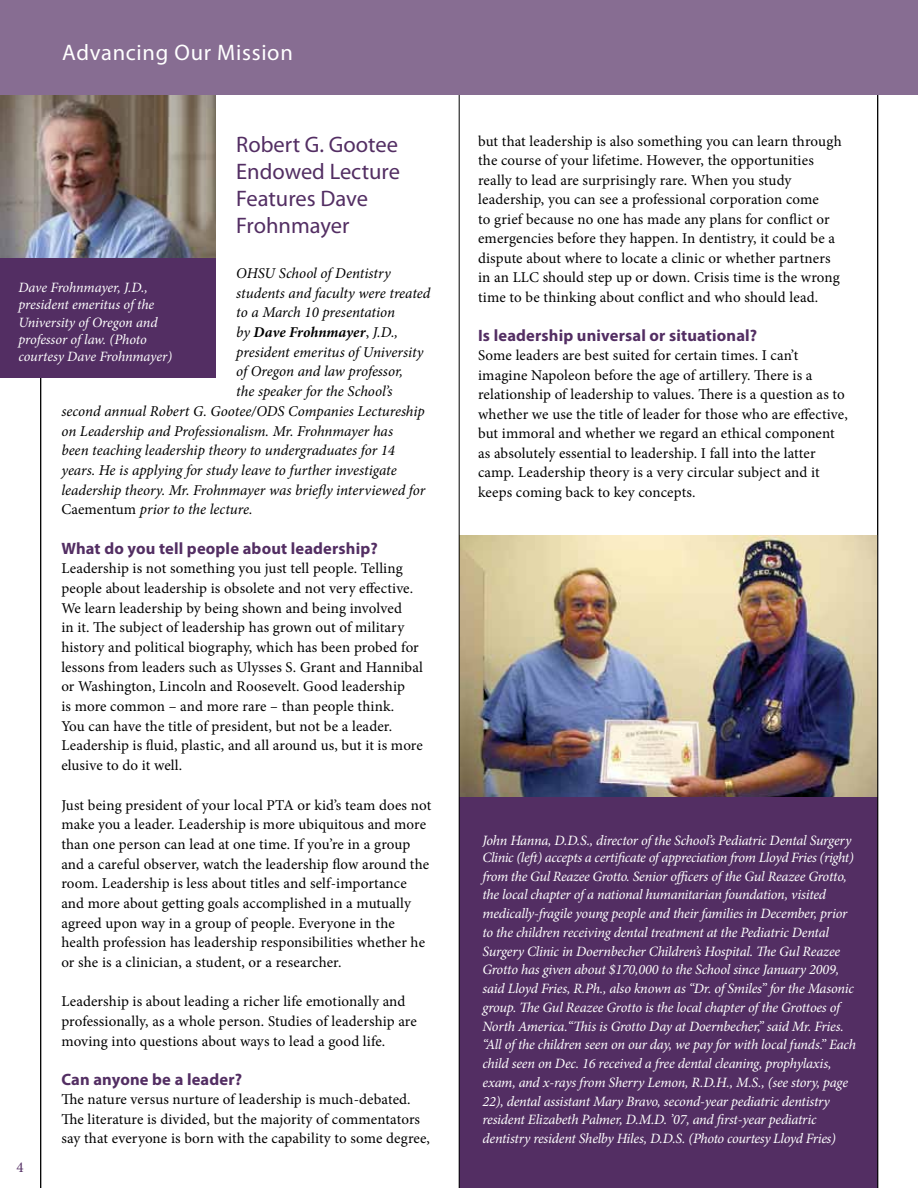
<style>
.page{position:relative;width:918px;height:1188px;background:#fff}
.page>*{position:absolute;margin:0;border:0;box-sizing:border-box;transform-origin:0 0}
.t1{font:22.5px/27px "Myriad Pro";color:#532e63}
.t2{font:22.5px "Myriad Pro";letter-spacing:.03em;color:#fff}
.t3{font:700 16.5px "Myriad Pro";letter-spacing:.01em;color:#532e63}
.t4{font:15px/19.6px "Minion Pro";letter-spacing:.005em;color:#000}
.t5{font:italic 15px "Minion Pro";letter-spacing:-.005em;color:#000}
.t6{font:italic 700 15px "Minion Pro";color:#000}
.t7{font:15px "Minion Pro";color:#532e63}
.t8{font:italic 14.25px/18.8px "Minion Pro";letter-spacing:-.02em;color:#fff}
.s1{font-weight:400}
.s2{font-weight:400;font-style:normal}
.s3{font-style:normal}
</style>
<div class="page">
<hr style="left:40px;top:0;width:1px;height:1188px;background:#000">
<img style="left:460px;top:536px;width:417px;height:261px">
<div style="left:459px;top:797px;width:419px;height:391px;background:#532e63"></div>
<hr style="left:877px;top:0;width:1px;height:1188px;background:#000">
<img style="left:0;top:94px;width:216px;height:164px">
<div style="left:0;top:258px;width:216px;height:120px;background:#532e63"></div>
<hr style="left:459px;top:0;width:1px;height:1188px;background:#000">
<div style="left:0;top:0;width:918px;height:94px;background:#876d92"></div>
<h1 class="t2" style="left:62px;top:38px;width:232px">Advancing Our Mission</h1>
<h1 class="t1" style="left:236px;top:130px;width:165px">Robert G. Gootee<br>Endowed Lecture<br>Features Dave<br>Frohnmayer</h1>
<p class="t5" style="left:236px;top:263px;width:156px">OHSU School of Dentistry</p>
<p class="t5" style="left:236px;top:283px;width:196px">students and faculty were treated</p>
<p class="t5" style="left:236px;top:302px;width:160px">to a March 10 presentation</p>
<p class="t6" style="left:236px;top:322px;width:163px"><span class="s1">by</span> Dave Frohnmayer<span class="s2">,</span> <span class="s1">J.D.,</span></p>
<p class="t5" style="left:236px;top:342px;width:189px">president emeritus of University</p>
<p class="t5" style="left:236px;top:361px;width:168px">of Oregon and law professor,</p>
<p class="t5" style="left:236px;top:381px;width:158px">the speaker for the School’s</p>
<p class="t5" style="left:61px;top:401px;width:365px">second annual Robert G. Gootee/ODS Companies Lectureship</p>
<p class="t5" style="left:61px;top:420px;width:333px">on Leadership and Professionalism. Mr. Frohnmayer has</p>
<p class="t5" style="left:61px;top:440px;width:335px">been teaching leadership theory to undergraduates for 14</p>
<p class="t5" style="left:61px;top:460px;width:337px">years. He is applying for study leave to further investigate</p>
<p class="t5" style="left:61px;top:480px;width:365px">leadership theory. Mr. Frohnmayer was briefly interviewed for</p>
<p class="t5" style="left:61px;top:499px;width:193px"><span class="s3">Caementum</span> prior to the lecture.</p>
<p class="t3" style="left:61px;top:537px;width:318px">What do you tell people about leadership?</p>
<p class="t4" style="left:61px;top:559px;width:363px">Leadership is not something you just tell people. Telling people about leadership is obsolete and not very effective.<br>We learn leadership by being shown and being involved<br>in it. The subject of leadership has grown out of military history and political biography, which has been probed for lessons from leaders such as Ulysses S. Grant and Hannibal or Washington, Lincoln and Roosevelt. Good leadership<br>is more common – and more rare – than people think.<br>You can have the title of president, but not be a leader.<br>Leadership is fluid, plastic, and all around us, but it is more elusive to do it well.</p>
<p class="t4" style="left:61px;top:795px;width:371px">Just being president of your local PTA or kid’s team does not make you a leader. Leadership is more ubiquitous and more than one person can lead at one time. If you’re in a group and a careful observer, watch the leadership flow around the room. Leadership is less about titles and self-importance and more about getting goals accomplished in a mutually agreed upon way in a group of people. Everyone in the health profession has leadership responsibilities whether he or she is a clinician, a student, or a researcher.</p>
<p class="t4" style="left:61px;top:992px;width:357px">Leadership is about leading a richer life emotionally and professionally, as a whole person. Studies of leadership are moving into questions about ways to lead a good life.</p>
<p class="t3" style="left:61px;top:1069px;width:182px">Can anyone be a leader?</p>
<p class="t4" style="left:61px;top:1090px;width:370px">The nature versus nurture of leadership is much-debated.<br>The literature is divided, but the majority of commentators say that everyone is born with the capability to some degree,</p>
<p class="t8" style="left:18px;top:279px;width:155px;line-height:17.1px">Dave Frohnmayer, J.D., president emeritus of the<br>University of Oregon and professor of law. (Photo courtesy Dave Frohnmayer)</p>
<p class="t7" style="left:17px;top:1157px;width:9px">4</p>
<p class="t4" style="left:478px;top:131px;width:365px">but that leadership is also something you can learn through the course of your lifetime. However, the opportunities really to lead are surprisingly rare. When you study leadership, you can see a professional corporation come<br>to grief because no one has made any plans for conflict or emergencies before they happen. In dentistry, it could be a dispute about where to locate a clinic or whether partners in an LLC should step up or down. Crisis time is the wrong time to be thinking about conflict and who should lead.</p>
<p class="t3" style="left:478px;top:325px;width:281px">Is leadership universal or situational?</p>
<p class="t4" style="left:478px;top:346px;width:371px">Some leaders are best suited for certain times. I can’t imagine Napoleon before the age of artillery. There is a relationship of leadership to values. There is a question as to whether we use the title of leader for those who are effective, but immoral and whether we regard an ethical component as absolutely essential to leadership. I fall into the latter camp. Leadership theory is a very circular subject and it keeps coming back to key concepts.</p>
<p class="t8" style="left:482px;top:832px;width:373px;line-height:17.1px">John Hanna, D.D.S., director of the School’s Pediatric Dental Surgery<br>Clinic (left) accepts a certificate of appreciation from Lloyd Fries (right)</p>
<p class="t8" style="left:482px;top:867px;width:375px">from the Gul Reazee Grotto. Senior officers of the Gul Reazee Grotto, the local chapter of a national humanitarian foundation, visited medically-fragile young people and their families in December, prior to the children receiving dental treatment at the Pediatric Dental Surgery Clinic in Doernbecher Children’s Hospital. The Gul Reazee Grotto has given about $170,000 to the School since January 2009, said Lloyd Fries, R.Ph., also known as “Dr. of Smiles” for the Masonic group. The Gul Reazee Grotto is the local chapter of the Grottoes of North America.“This is Grotto Day at Doernbecher,” said Mr. Fries. “All of the children seen on our day, we pay for with local funds.” Each child seen on Dec. 16 received a free dental cleaning, prophylaxis, exam, and x-rays from Sherry Lemon, R.D.H., M.S., (see story, page 22), dental assistant Mary Bravo, second-year pediatric dentistry resident Elizabeth Palmer, D.M.D. ’07, and first-year pediatric dentistry resident Shelby Hiles, D.D.S. (Photo courtesy Lloyd Fries)</p>
</div>
